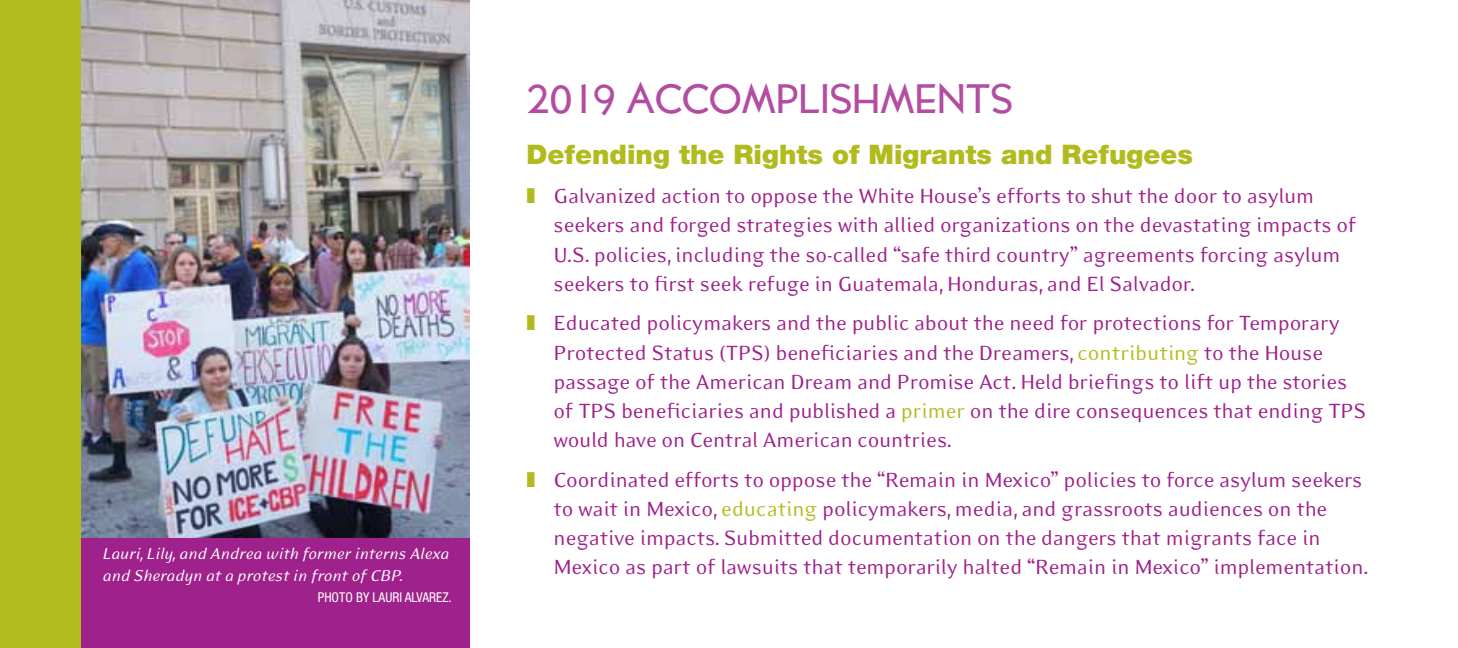
<style>
.page{position:relative;width:1458px;height:648px;background:#fff}
.page>*{position:absolute;margin:0;border:0;box-sizing:border-box;transform-origin:0 0}
.t1{font:500 40.5px "Bernhard Gothic SG";color:#b24da2}
.t2{font:900 27px "Helvetica Neue";color:#b2bb1e}
.t3{font:23.62px/29.2px "Eidetic Modern";letter-spacing:-.01em;color:#9f218b}
.t4{font:italic 18px/21.6px "Eidetic Modern";letter-spacing:-.015em;color:#fff}
.t5{font:condensed 13.5px "Helvetica Neue";color:#fff}
.s1{color:#b2bb1e}
</style>
<div class="page">
<img style="left:81px;top:0;width:389px;height:538px">
<div style="left:0;top:538px;width:470px;height:110px;background:#9f218b"></div>
<div style="left:0;top:0;width:81px;height:648px;background:#b2bb1e"></div>
<p class="t4" style="left:103px;top:543px;width:348px">Lauri, Lily, and Andrea with former interns Alexa and Sheradyn at a protest in front of CBP.</p>
<p class="t5" style="left:318px;top:590px;width:15px">PHOTO</p>
<p class="t5" style="left:356px;top:590px;width:97px">BY LAURI ALVAREZ.</p>
<h1 class="t1" style="left:526px;top:71px;width:130px">2019 ACCOMP</h1>
<h1 class="t1" style="left:799px;top:71px;width:82px">LISHMENT</h1>
<h1 class="t1" style="left:991px;top:71px;width:24px">S</h1>
<p class="t2" style="left:526px;top:138px;width:668px">Defending the Rights of Migrants and Refugees</p>
<p class="t3" style="left:554px;top:181px;width:805px;text-indent:-27px"><span class="s1">❚</span> Galvanized action to oppose the White House’s efforts to shut the door to asylum seekers and forged strategies with allied organizations on the devastating impacts of U.S. policies, including the so-called “safe third country” agreements forcing asylum seekers to first seek refuge in Guatemala, Honduras, and El Salvador.</p>
<p class="t3" style="left:554px;top:309px;width:814px;text-indent:-27px"><span class="s1">❚</span> Educated policymakers and the public about the need for protections for Temporary Protected Status (TPS) beneficiaries and the Dreamers, <span class="s1">contributing</span> to the House passage of the American Dream and Promise Act. Held briefings to lift up the stories of TPS beneficiaries and published a <span class="s1">primer</span> on the dire consequences that ending TPS would have on Central American countries.</p>
<p class="t3" style="left:554px;top:465px;width:817px;text-indent:-27px"><span class="s1">❚</span> Coordinated efforts to oppose the “Remain in Mexico” policies to force asylum seekers to wait in Mexico, <span class="s1">educating</span> policymakers, media, and grassroots audiences on the negative impacts. Submitted documentation on the dangers that migrants face in Mexico as part of lawsuits that temporarily halted “Remain in Mexico” implementation.</p>
</div>
